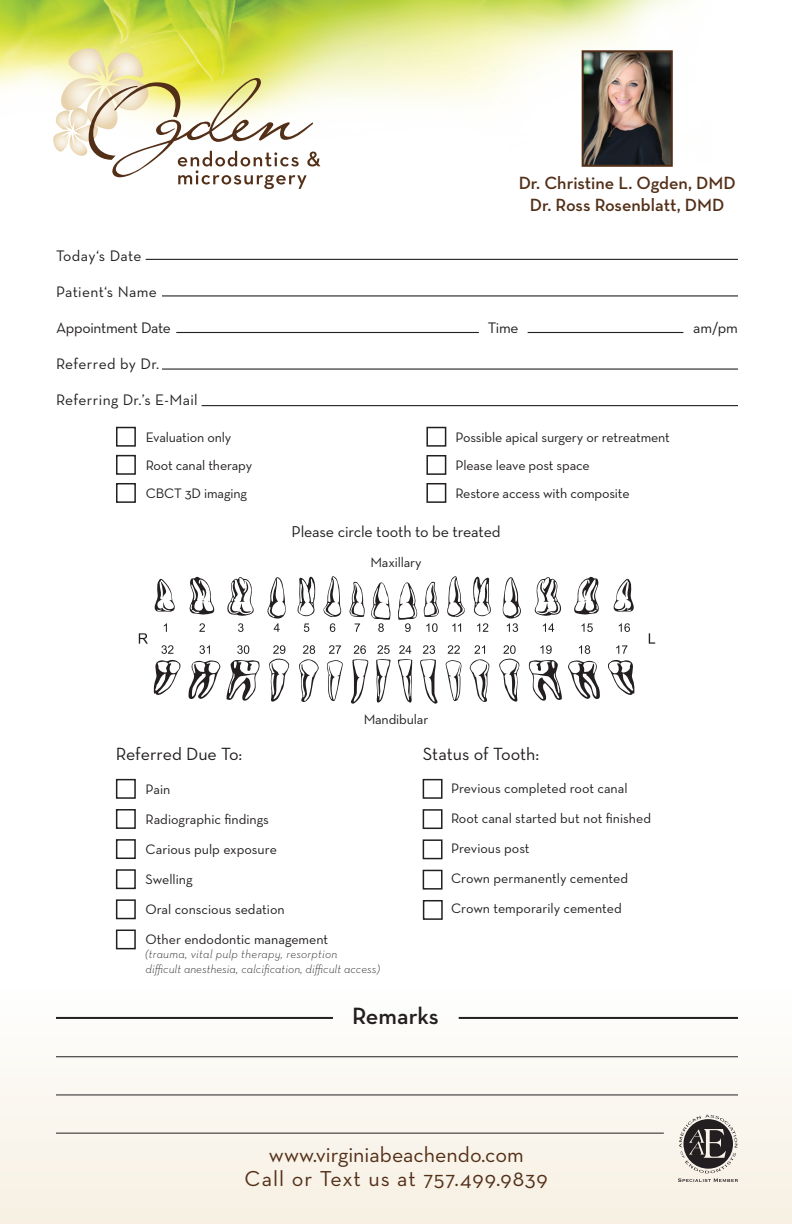
<style>
.page{position:relative;width:792px;height:1224px;background:#fff}
.page>*{position:absolute;margin:0;border:0;box-sizing:border-box;transform-origin:0 0}
.t1{font:600 24px "Neutra Text";color:#231f20}
.t2{font:22px "Neutra Text";letter-spacing:.04em;color:#532f18}
.t3{font:22px "Neutra Text";color:#532f18}
.t4{font:600 18px "Neutra Text";color:#532f18}
.t5{font:18px "Neutra Text";letter-spacing:-.005em;color:#231f20}
.t6{font:16px "Neutra Text";letter-spacing:-.01em;color:#231f20}
.t7{font:15.6px "Neutra Text";letter-spacing:.015em;color:#231f20}
.t8{font:15.6px "Neutra Text";letter-spacing:-.02em;color:#231f20}
.t9{font:14px "Neutra Text";letter-spacing:-.005em;color:#231f20}
.t10{font:italic 300 12px "Neutra Text";letter-spacing:.01em;color:#231f20}
</style>
<div class="page">
<img style="left:0;top:0;width:683px;height:167px">
<svg style="left:53px;top:48px;width:267px;height:141px"></svg>
<div style="left:0;top:983px;width:792px;height:241px;background:linear-gradient(to bottom,#fcfdfd,#f6efe2)"></div>
<svg style="left:678px;top:1115px;width:60px;height:67px;background:#96928d"></svg>
<hr style="left:146px;top:259px;width:592px;height:1px;background:#231f20">
<hr style="left:162px;top:295px;width:576px;height:1px;background:#231f20">
<hr style="left:176px;top:332px;width:303px;height:1px;background:#231f20">
<hr style="left:528px;top:332px;width:155px;height:1px;background:#231f20">
<hr style="left:162px;top:369px;width:576px;height:1px;background:#231f20">
<hr style="left:202px;top:405px;width:536px;height:1px;background:#231f20">
<hr style="left:56px;top:1056px;width:682px;height:1px;background:#231f20">
<hr style="left:56px;top:1094px;width:682px;height:1px;background:#231f20">
<hr style="left:56px;top:1133px;width:608px;height:1px;background:#231f20">
<div style="left:116px;top:427px;width:20px;height:20px;border:2px solid #231f20"></div>
<div style="left:116px;top:779px;width:20px;height:20px;border:2px solid #231f20"></div>
<div style="left:423px;top:809px;width:20px;height:20px;border:2px solid #231f20"></div>
<div style="left:423px;top:779px;width:20px;height:20px;border:2px solid #231f20"></div>
<div style="left:426px;top:427px;width:20px;height:20px;border:2px solid #231f20"></div>
<div style="left:116px;top:455px;width:20px;height:20px;border:2px solid #231f20"></div>
<div style="left:116px;top:483px;width:20px;height:20px;border:2px solid #231f20"></div>
<div style="left:426px;top:483px;width:20px;height:20px;border:2px solid #231f20"></div>
<div style="left:116px;top:809px;width:20px;height:20px;border:2px solid #231f20"></div>
<div style="left:423px;top:839px;width:20px;height:20px;border:2px solid #231f20"></div>
<div style="left:423px;top:900px;width:20px;height:20px;border:2px solid #231f20"></div>
<div style="left:426px;top:455px;width:20px;height:20px;border:2px solid #231f20"></div>
<div style="left:116px;top:839px;width:20px;height:20px;border:2px solid #231f20"></div>
<div style="left:116px;top:869px;width:20px;height:20px;border:2px solid #231f20"></div>
<div style="left:116px;top:899px;width:20px;height:20px;border:2px solid #231f20"></div>
<div style="left:116px;top:930px;width:20px;height:19px;border:2px solid #231f20"></div>
<div style="left:423px;top:870px;width:20px;height:20px;border:2px solid #231f20"></div>
<hr style="left:56px;top:1017px;width:277px;height:2px;background:#231f20">
<hr style="left:459px;top:1017px;width:279px;height:2px;background:#231f20">
<svg style="left:154px;top:578px;width:21px;height:34px"></svg>
<svg style="left:189px;top:577px;width:26px;height:38px"></svg>
<svg style="left:227px;top:577px;width:27px;height:39px"></svg>
<svg style="left:188px;top:660px;width:72px;height:41px"></svg>
<svg style="left:297px;top:576px;width:18px;height:41px"></svg>
<svg style="left:323px;top:576px;width:19px;height:41px"></svg>
<svg style="left:349px;top:581px;width:16px;height:36px"></svg>
<svg style="left:327px;top:660px;width:16px;height:42px"></svg>
<svg style="left:613px;top:578px;width:21px;height:34px"></svg>
<svg style="left:574px;top:577px;width:25px;height:38px"></svg>
<svg style="left:534px;top:577px;width:27px;height:39px"></svg>
<svg style="left:568px;top:660px;width:32px;height:39px"></svg>
<svg style="left:528px;top:660px;width:34px;height:41px"></svg>
<svg style="left:473px;top:576px;width:18px;height:41px"></svg>
<svg style="left:447px;top:576px;width:18px;height:41px"></svg>
<svg style="left:423px;top:581px;width:16px;height:36px"></svg>
<svg style="left:445px;top:660px;width:17px;height:42px"></svg>
<svg style="left:199px;top:623px;width:6px;height:9px"></svg>
<svg style="left:238px;top:623px;width:6px;height:9px"></svg>
<svg style="left:267px;top:577px;width:19px;height:55px"></svg>
<svg style="left:304px;top:623px;width:5px;height:9px"></svg>
<svg style="left:330px;top:623px;width:5px;height:9px"></svg>
<svg style="left:355px;top:623px;width:5px;height:9px"></svg>
<svg style="left:371px;top:582px;width:20px;height:50px"></svg>
<svg style="left:398px;top:582px;width:19px;height:50px"></svg>
<svg style="left:426px;top:623px;width:12px;height:9px"></svg>
<svg style="left:452px;top:623px;width:9px;height:9px"></svg>
<svg style="left:477px;top:623px;width:11px;height:9px"></svg>
<svg style="left:502px;top:577px;width:19px;height:55px"></svg>
<svg style="left:543px;top:623px;width:11px;height:9px"></svg>
<svg style="left:581px;top:623px;width:12px;height:9px"></svg>
<svg style="left:619px;top:623px;width:11px;height:9px"></svg>
<svg style="left:199px;top:645px;width:11px;height:9px"></svg>
<svg style="left:237px;top:645px;width:12px;height:9px"></svg>
<svg style="left:269px;top:645px;width:20px;height:57px"></svg>
<svg style="left:299px;top:645px;width:20px;height:57px"></svg>
<svg style="left:329px;top:645px;width:12px;height:9px"></svg>
<svg style="left:351px;top:645px;width:18px;height:59px"></svg>
<svg style="left:376px;top:645px;width:15px;height:58px"></svg>
<svg style="left:398px;top:645px;width:14px;height:58px"></svg>
<svg style="left:420px;top:645px;width:18px;height:59px"></svg>
<svg style="left:448px;top:645px;width:12px;height:9px"></svg>
<svg style="left:470px;top:645px;width:20px;height:57px"></svg>
<svg style="left:499px;top:645px;width:21px;height:57px"></svg>
<svg style="left:540px;top:645px;width:12px;height:9px"></svg>
<svg style="left:579px;top:645px;width:11px;height:9px"></svg>
<svg style="left:608px;top:645px;width:27px;height:50px"></svg>
<svg style="left:139px;top:623px;width:42px;height:72px"></svg>
<svg style="left:649px;top:633px;width:6px;height:11px"></svg>
<img style="left:585px;top:53px;width:85px;height:111px">
<div style="left:582px;top:50px;width:91px;height:117px;border:2px solid #532f18"></div>
<p class="t4" style="left:519px;top:172px;width:219px">Dr. Christine L. Ogden, DMD</p>
<p class="t4" style="left:530px;top:194px;width:196px">Dr. Ross Rosenblatt, DMD</p>
<p class="t7" style="left:56px;top:246px;width:87px">Today‘s Date</p>
<p class="t7" style="left:56px;top:282px;width:102px">Patient‘s Name</p>
<p class="t8" style="left:56px;top:318px;width:116px">Appointment Date</p>
<p class="t7" style="left:488px;top:318px;width:32px">Time</p>
<p class="t7" style="left:693px;top:318px;width:46px">am/pm</p>
<p class="t7" style="left:56px;top:354px;width:105px">Referred by Dr.</p>
<p class="t7" style="left:56px;top:390px;width:143px">Referring Dr.’s E-Mail</p>
<p class="t9" style="left:146px;top:429px;width:87px">Evaluation only</p>
<p class="t9" style="left:146px;top:457px;width:108px">Root canal therapy</p>
<p class="t9" style="left:146px;top:485px;width:103px">CBCT 3D imaging</p>
<p class="t9" style="left:456px;top:429px;width:216px">Possible apical surgery or retreatment</p>
<p class="t9" style="left:456px;top:457px;width:136px">Please leave post space</p>
<p class="t9" style="left:456px;top:485px;width:176px">Restore access with composite</p>
<p class="t6" style="left:292px;top:522px;width:211px">Please circle tooth to be treated</p>
<p class="t9" style="left:370px;top:554px;width:53px">Maxillary</p>
<p class="t9" style="left:364px;top:711px;width:66px">Mandibular</p>
<p class="t5" style="left:116px;top:743px;width:128px">Referred Due To:</p>
<p class="t5" style="left:423px;top:743px;width:118px">Status of Tooth:</p>
<p class="t9" style="left:146px;top:781px;width:26px">Pain</p>
<p class="t9" style="left:146px;top:811px;width:125px">Radiographic findings</p>
<p class="t9" style="left:146px;top:841px;width:133px">Carious pulp exposure</p>
<p class="t9" style="left:146px;top:871px;width:49px">Swelling</p>
<p class="t9" style="left:146px;top:901px;width:141px">Oral conscious sedation</p>
<p class="t9" style="left:146px;top:931px;width:184px">Other endodontic management</p>
<p class="t10" style="left:146px;top:947px;width:193px">(trauma, vital pulp therapy, resorption</p>
<p class="t10" style="left:146px;top:961px;width:236px">difficult anesthesia, calcification, difficult access)</p>
<p class="t1" style="left:352px;top:1001px;width:88px">Remarks</p>
<p class="t9" style="left:451px;top:780px;width:178px">Previous completed root canal</p>
<p class="t9" style="left:451px;top:810px;width:202px">Root canal started but not finished</p>
<p class="t9" style="left:451px;top:840px;width:80px">Previous post</p>
<p class="t9" style="left:451px;top:870px;width:179px">Crown permanently cemented</p>
<p class="t9" style="left:451px;top:900px;width:172px">Crown temporarily cemented</p>
<p class="t3" style="left:269px;top:1142px;width:256px">www.virginiabeachendo.com</p>
<p class="t2" style="left:245px;top:1166px;width:305px">Call or Text us at 757.499.9839</p>
</div>
